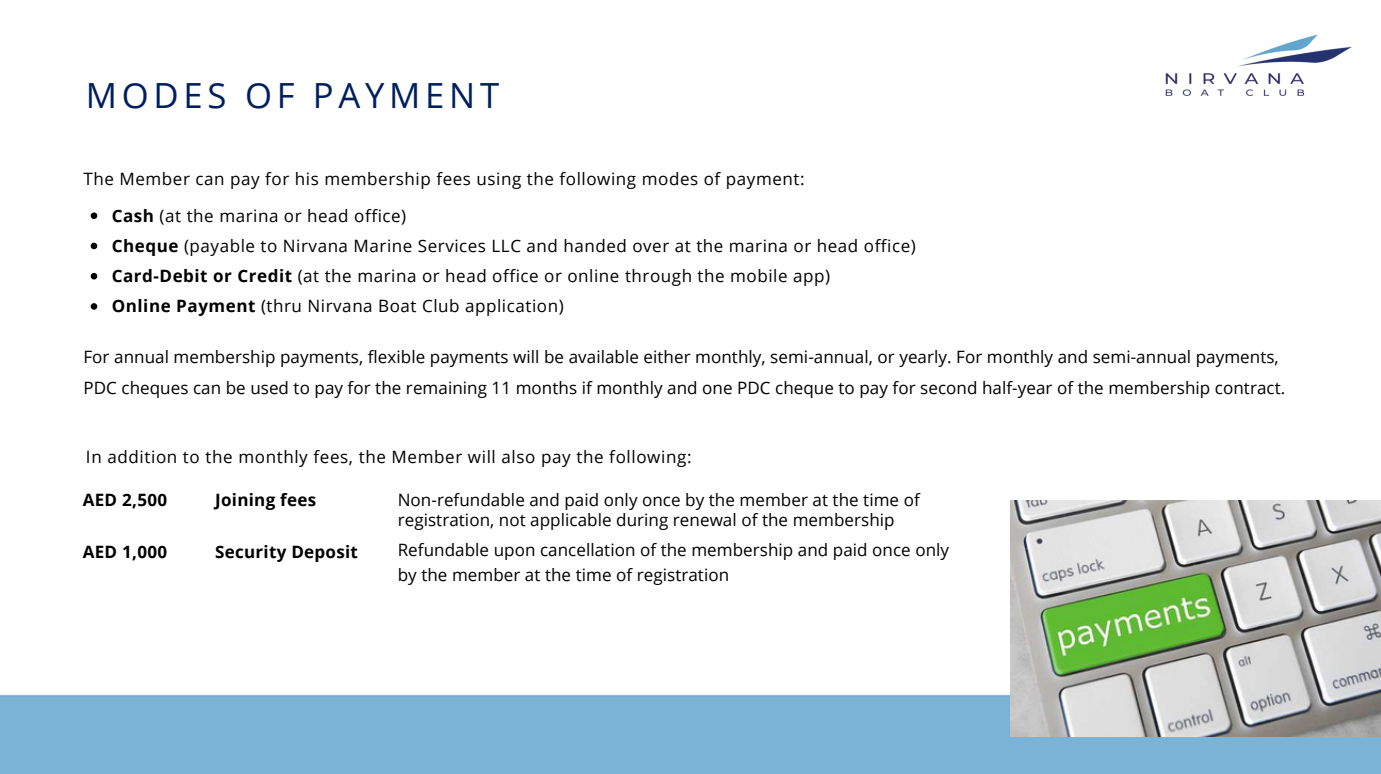
<style>
.page{position:relative;width:1381px;height:774px;background:#fff}
.page>*{position:absolute;margin:0;border:0;box-sizing:border-box;transform-origin:0 0}
.t1{font:34.65px "Open Sans";letter-spacing:.135em;color:#001f5f}
.t2{font:16.97px/30.1px "Open Sans";letter-spacing:.005em;color:#000}
.t3{font:16.97px "Open Sans";letter-spacing:.03em;color:#000}
.t4{font:16.97px "Open Sans";letter-spacing:.035em;color:#000}
.t5{font:700 16.97px "Open Sans";letter-spacing:.015em;color:#000}
.s1{font-weight:700}
</style>
<div class="page">
<div style="left:0;top:694px;width:1381px;height:79px;background:#7bb3d6"></div>
<img style="left:1010px;top:500px;width:371px;height:236px">
<svg style="left:91px;top:212px;width:6px;height:7px"></svg>
<svg style="left:91px;top:242px;width:6px;height:7px"></svg>
<svg style="left:91px;top:273px;width:6px;height:6px"></svg>
<svg style="left:91px;top:303px;width:6px;height:6px"></svg>
<img style="left:1165px;top:34px;width:187px;height:62px">
<h3 class="t1" style="left:86px;top:71px;width:415px">MODES OF PAYMENT</h3>
<p class="t4" style="left:83px;top:167px;width:722px">The Member can pay for his membership fees using the following modes of payment:</p>
<p class="t3" style="left:112px;top:203px;width:296px"><span class="s1">Cash</span> (at the marina or head office)</p>
<p class="t3" style="left:112px;top:233px;width:805px"><span class="s1">Cheque</span> (payable to Nirvana Marine Services LLC and handed over at the marina or head office)</p>
<p class="t3" style="left:112px;top:264px;width:720px"><span class="s1">Card-Debit or Credit</span> (at the marina or head office or online through the mobile app)</p>
<p class="t3" style="left:112px;top:294px;width:453px"><span class="s1">Online Payment</span> (thru Nirvana Boat Club application)</p>
<p class="t2" style="left:83px;top:341px;width:1203px">For annual membership payments, flexible payments will be available either monthly, semi-annual, or yearly. For monthly and semi-annual payments,<br>PDC cheques can be used to pay for the remaining 11 months if monthly and one PDC cheque to pay for second half-year of the membership contract.</p>
<p class="t4" style="left:86px;top:445px;width:607px">In addition to the monthly fees, the Member will also pay the following:</p>
<h2 class="t5" style="left:83px;top:487px;width:86px">AED 2,500</h2>
<h3 class="t5" style="left:215px;top:487px;width:103px">Joining fees</h3>
<p class="t2" style="left:398px;top:489px;width:523px;line-height:19.6px">Non-refundable and paid only once by the member at the time of registration, not applicable during renewal of the membership</p>
<p class="t2" style="left:398px;top:534px;width:553px">Refundable upon cancellation of the membership and paid once only</p>
<p class="t2" style="left:398px;top:559px;width:333px">by the member at the time of registration</p>
<p class="t5" style="left:83px;top:539px;width:86px">AED 1,000</p>
<h2 class="t5" style="left:215px;top:539px;width:144px">Security Deposit</h2>
</div>
